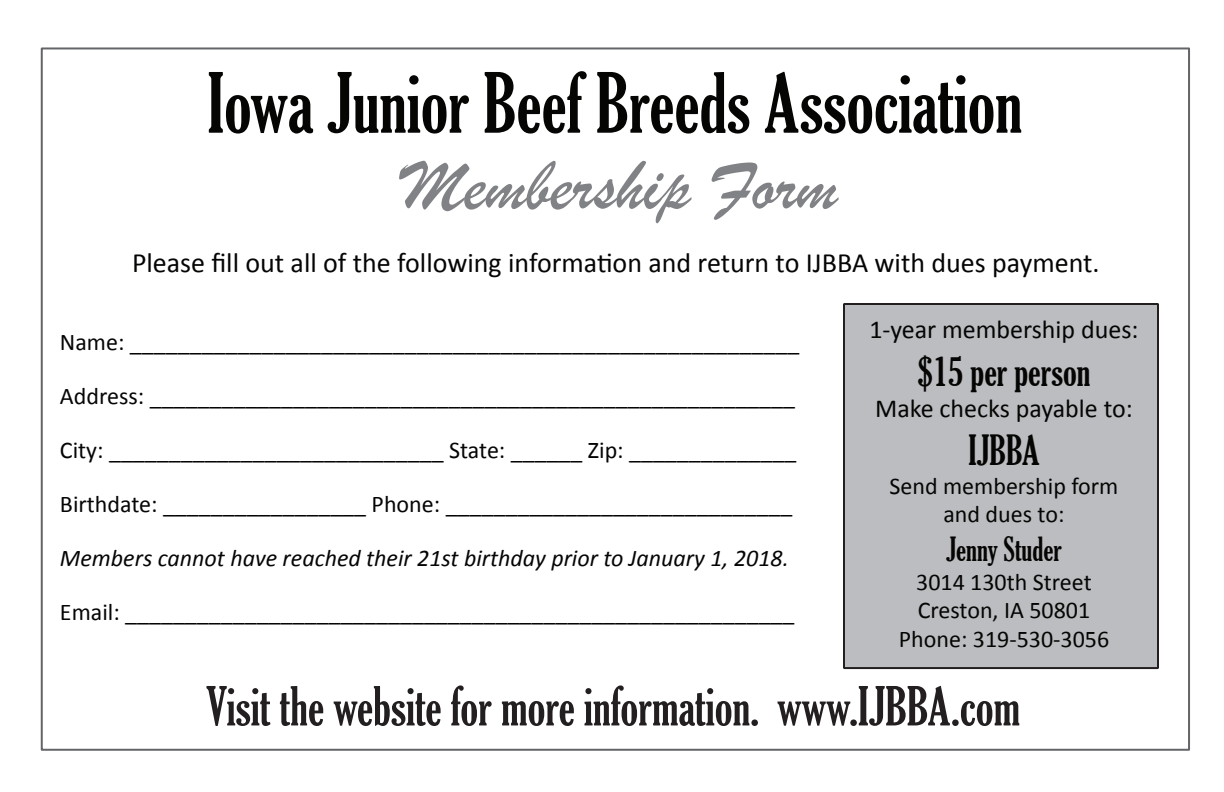
<style>
.page{position:relative;width:1224px;height:792px;background:#fff}
.page>*{position:absolute;margin:0;border:0;box-sizing:border-box;transform-origin:0 0}
.t1{font:extra-condensed 80px "Gloucester";color:#050504}
.t2{font:74px "Brush Script";color:#808285}
.t3{font:extra-condensed 52px "Gloucester";color:#231f20}
.t4{font:extra-condensed 40px "Gloucester";color:#050504}
.t5{font:extra-condensed 32px "Gloucester";color:#050504}
.t6{font:28px "Calibri";color:#050504}
.t7{font:26px "Calibri";color:#050504}
.t8{font:24px/28.8px "Calibri";color:#050504;text-align:center}
.t9{font:italic 24px "Calibri";color:#050504}
</style>
<div class="page">
<div style="left:843px;top:303px;width:316px;height:366px;background:#bcbdc0;border:2px solid #231f20"></div>
<h1 class="t1" style="left:208px;top:57px;width:816px">Iowa Junior Beef Breeds Association</h1>
<h2 class="t2" style="left:402px;top:141px;width:437px">Membership Form</h2>
<p class="t6" style="left:132px;top:245px;width:969px">Please fill out all of the following information and return to IJBBA with dues payment.</p>
<p class="t8" style="left:60px;top:328px;width:741px">Name: ________________________________________________________</p>
<p class="t8" style="left:60px;top:382px;width:737px">Address: ______________________________________________________</p>
<p class="t8" style="left:60px;top:436px;width:738px">City: ____________________________ State: ______ Zip: ______________</p>
<p class="t8" style="left:60px;top:490px;width:734px">Birthdate: _________________ Phone: _____________________________</p>
<p class="t9" style="left:60px;top:542px;width:730px">Members cannot have reached their 21st birthday prior to January 1, 2018.</p>
<p class="t8" style="left:60px;top:598px;width:736px">Email: ________________________________________________________</p>
<p class="t7" style="left:869px;top:313px;width:271px">1-year membership dues:</p>
<h3 class="t4" style="left:917px;top:348px;width:175px">$15 per person</h3>
<p class="t7" style="left:875px;top:392px;width:259px">Make checks payable to:</p>
<h3 class="t4" style="left:968px;top:427px;width:73px">IJBBA</h3>
<p class="t8" style="left:890px;top:471px;width:230px">Send membership form and dues to:</p>
<h3 class="t5" style="left:946px;top:531px;width:117px">Jenny Studer</h3>
<p class="t8" style="left:899px;top:567px;width:212px">3014 130th Street<br>Creston, IA 50801<br>Phone: 319-530-3056</p>
<h3 class="t3" style="left:206px;top:677px;width:816px">Visit the website for more information. www.IJBBA.com</h3>
</div>
